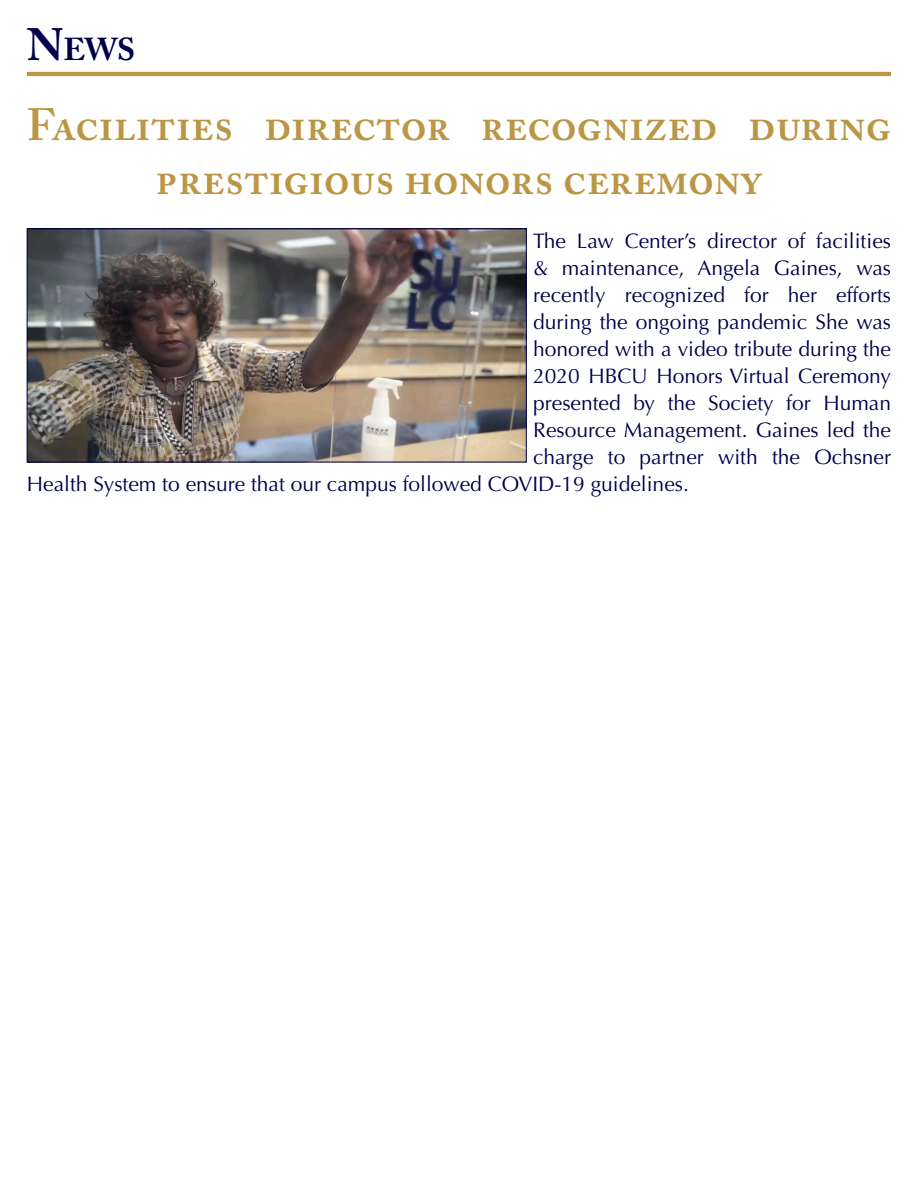
<style>
.page{position:relative;width:918px;height:1188px;background:#fff}
.page>*{position:absolute;margin:0;border:0;box-sizing:border-box;transform-origin:0 0}
.t1{font:600 45px/54px "Adobe Caslon Pro";color:#bb9645;text-align:center}
.t2{font:700 31.5px "Adobe Caslon Pro";color:#00004d}
.t3{font:21px "Optima";color:#00004d}
.s1{font-size:45px}
</style>
<div class="page">
<hr style="left:27px;top:72px;width:864px;height:4px;background:#bb9645">
<img style="left:29px;top:231px;width:495px;height:229px">
<div style="left:27px;top:229px;width:499px;height:233px;border:1px solid #00004d"></div>
<p class="t2" style="left:27px;top:31px;width:110px"><span class="s1">N</span>EWS</p>
<p class="t1" style="left:27px;top:98px;width:866px">Facilities director recognized during prestigious honors ceremony</p>
<p class="t3" style="left:533px;top:229px;width:359px">The Law Center’s director of facilities</p>
<p class="t3" style="left:533px;top:256px;width:359px">&amp; maintenance, Angela Gaines, was</p>
<p class="t3" style="left:533px;top:283px;width:359px">recently recognized for her efforts</p>
<p class="t3" style="left:533px;top:310px;width:359px">during the ongoing pandemic She was</p>
<p class="t3" style="left:533px;top:337px;width:359px">honored with a video tribute during the</p>
<p class="t3" style="left:533px;top:364px;width:359px">2020 HBCU Honors Virtual Ceremony</p>
<p class="t3" style="left:533px;top:391px;width:359px">presented by the Society for Human</p>
<p class="t3" style="left:533px;top:418px;width:359px">Resource Management. Gaines led the</p>
<p class="t3" style="left:533px;top:445px;width:359px">charge to partner with the Ochsner</p>
<p class="t3" style="left:27px;top:472px;width:663px">Health System to ensure that our campus followed COVID-19 guidelines.</p>
</div>
